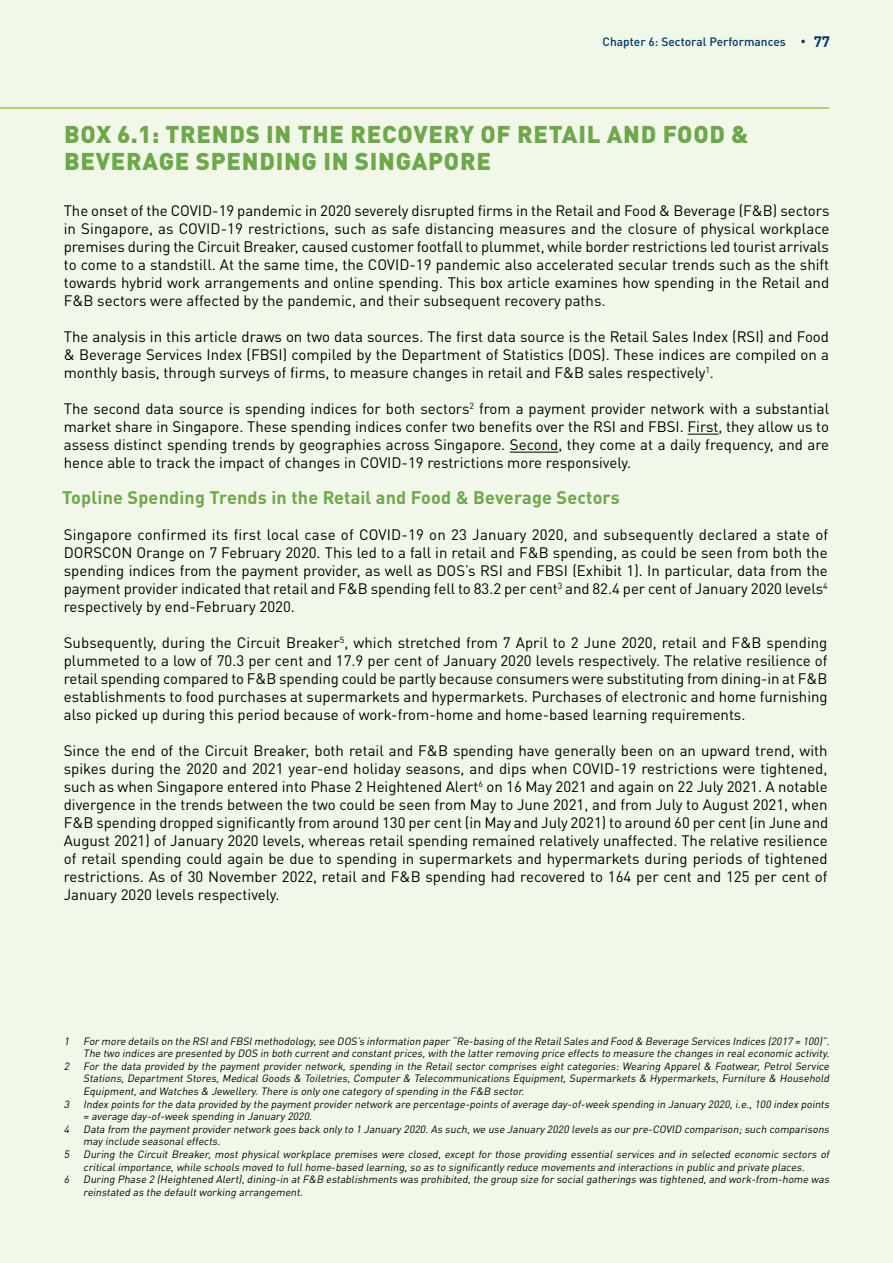
<style>
.page{position:relative;width:893px;height:1263px;background:#f2f8e9}
.page>*{position:absolute;margin:0;border:0;box-sizing:border-box;transform-origin:0 0}
.t1{font:900 24px/27px "DIN Pro";letter-spacing:.03em;color:#6da84a}
.t2{font:700 18px "DIN Pro";letter-spacing:.01em;color:#6da84a}
.t3{font:15px/18px "DIN Pro";color:#000;text-align:justify}
.t4{font:700 15px "DIN Pro";color:#003965}
.t5{font:500 12px "DIN Pro";color:#003965}
.t6{font:italic 10.5px "DIN Pro";color:#000}
</style>
<div class="page">
<hr style="left:688px;top:434px;width:30px;height:1px;background:#000">
<hr style="left:510px;top:452px;width:48px;height:1px;background:#000">
<svg style="left:801px;top:40px;width:4px;height:3px"></svg>
<hr style="left:0;top:107px;width:829px;height:2px;background:#99ca43">
<p class="t5" style="left:602px;top:32px;width:185px">Chapter 6: Sectoral Performances</p>
<p class="t4" style="left:814px;top:29px;width:18px">77</p>
<h1 class="t1" style="left:64px;top:117px;width:686px">BOX 6.1: TRENDS IN THE RECOVERY OF RETAIL AND FOOD &amp;<br>BEVERAGE SPENDING IN SINGAPORE</h1>
<p class="t3" style="left:64px;top:200px;width:767px">The onset of the COVID-19 pandemic in 2020 severely disrupted firms in the Retail and Food &amp; Beverage (F&amp;B) sectors in Singapore, as COVID-19 restrictions, such as safe distancing measures and the closure of physical workplace premises during the Circuit Breaker, caused customer footfall to plummet, while border restrictions led tourist arrivals to come to a standstill. At the same time, the COVID-19 pandemic also accelerated secular trends such as the shift towards hybrid work arrangements and online spending. This box article examines how spending in the Retail and F&amp;B sectors were affected by the pandemic, and their subsequent recovery paths.</p>
<p class="t3" style="left:64px;top:326px;width:767px">The analysis in this article draws on two data sources. The first data source is the Retail Sales Index (RSI) and Food &amp; Beverage Services Index (FBSI) compiled by the Department of Statistics (DOS). These indices are compiled on a monthly basis, through surveys of firms, to measure changes in retail and F&amp;B sales respectively<sup>1</sup>.</p>
<p class="t3" style="left:64px;top:398px;width:767px">The second data source is spending indices for both sectors<sup>2</sup> from a payment provider network with a substantial market share in Singapore. These spending indices confer two benefits over the RSI and FBSI. First, they allow us to assess distinct spending trends by geographies across Singapore. Second, they come at a daily frequency, and are hence able to track the impact of changes in COVID-19 restrictions more responsively.</p>
<p class="t2" style="left:62px;top:482px;width:559px">Topline Spending Trends in the Retail and Food &amp; Beverage Sectors</p>
<p class="t3" style="left:64px;top:524px;width:766px">Singapore confirmed its first local case of COVID-19 on 23 January 2020, and subsequently declared a state of DORSCON Orange on 7 February 2020. This led to a fall in retail and F&amp;B spending, as could be seen from both the spending indices from the payment provider, as well as DOS’s RSI and FBSI (Exhibit 1). In particular, data from the payment provider indicated that retail and F&amp;B spending fell to 83.2 per cent<sup>3</sup> and 82.4 per cent of January 2020 levels<sup>4 </sup>respectively by end-February 2020.</p>
<p class="t3" style="left:64px;top:632px;width:765px">Subsequently, during the Circuit Breaker<sup>5</sup>, which stretched from 7 April to 2 June 2020, retail and F&amp;B spending plummeted to a low of 70.3 per cent and 17.9 per cent of January 2020 levels respectively. The relative resilience of retail spending compared to F&amp;B spending could be partly because consumers were substituting from dining-in at F&amp;B establishments to food purchases at supermarkets and hypermarkets. Purchases of electronic and home furnishing also picked up during this period because of work-from-home and home-based learning requirements.</p>
<p class="t3" style="left:64px;top:740px;width:766px">Since the end of the Circuit Breaker, both retail and F&amp;B spending have generally been on an upward trend, with spikes during the 2020 and 2021 year-end holiday seasons, and dips when COVID-19 restrictions were tightened, such as when Singapore entered into Phase 2 Heightened Alert<sup>6</sup> on 16 May 2021 and again on 22 July 2021. A notable divergence in the trends between the two could be seen from May to June 2021, and from July to August 2021, when F&amp;B spending dropped significantly from around 130 per cent (in May and July 2021) to around 60 per cent (in June and August 2021) of January 2020 levels, whereas retail spending remained relatively unaffected. The relative resilience of retail spending could again be due to spending in supermarkets and hypermarkets during periods of tightened restrictions. As of 30 November 2022, retail and F&amp;B spending had recovered to 164 per cent and 125 per cent of January 2020 levels respectively.</p>
<p class="t6" style="left:64px;top:1032px;width:769px">1 Formore details on the RSIand FBSImethodology,see DOS’s information paper“Re-basing ofthe RetailSales and Food &amp; Beverage Services Indices (2017 = 100)”.</p>
<p class="t6" style="left:83px;top:1045px;width:750px">The two indices are presented byDOS in both currentand constantprices,with the latterremoving price effects to measure the changes in realeconomic activity.</p>
<p class="t6" style="left:64px;top:1058px;width:769px">2 For the data provided by the payment provider network, spending in the Retail sector comprises eight categories: Wearing Apparel &amp; Footwear, Petrol Service</p>
<p class="t6" style="left:83px;top:1070px;width:750px">Stations,DepartmentStores,MedicalGoods &amp; Toiletries,Computer&amp; Telecommunications Equipment,Supermarkets &amp; Hypermarkets,Furniture &amp; Household</p>
<p class="t6" style="left:83px;top:1083px;width:445px">Equipment,and Watches &amp; Jewellery.There is onlyone categoryofspending in the F&amp;B sector.</p>
<p class="t6" style="left:64px;top:1095px;width:769px">3 Index points forthe data provided bythe paymentprovidernetwork are percentage-points ofaverage day-of-week spending in January2020,i.e.,100 index points</p>
<p class="t6" style="left:83px;top:1108px;width:233px">= average day-of-week spending in January2020.</p>
<p class="t6" style="left:64px;top:1121px;width:769px">4 Data from the paymentprovidernetwork goes back onlyto 1 January2020.As such,we use January2020 levels as ourpre-COVID comparison;such comparisons</p>
<p class="t6" style="left:83px;top:1133px;width:141px">mayinclude seasonaleffects.</p>
<p class="t6" style="left:64px;top:1146px;width:769px">5 During the Circuit Breaker, most physical workplace premises were closed, except for those providing essential services and in selected economic sectors of</p>
<p class="t6" style="left:83px;top:1158px;width:725px">criticalimportance,while schools moved to fullhome-based learning,so as to significantlyreduce movements and interactions in public and private places.</p>
<p class="t6" style="left:64px;top:1171px;width:769px">6 During Phase 2 (Heightened Alert),dining-in atF&amp;B establishments was prohibited,the group size forsocialgatherings was tightened,and work-from-home was</p>
<p class="t6" style="left:83px;top:1184px;width:224px">reinstated as the defaultworking arrangement.</p>
</div>
